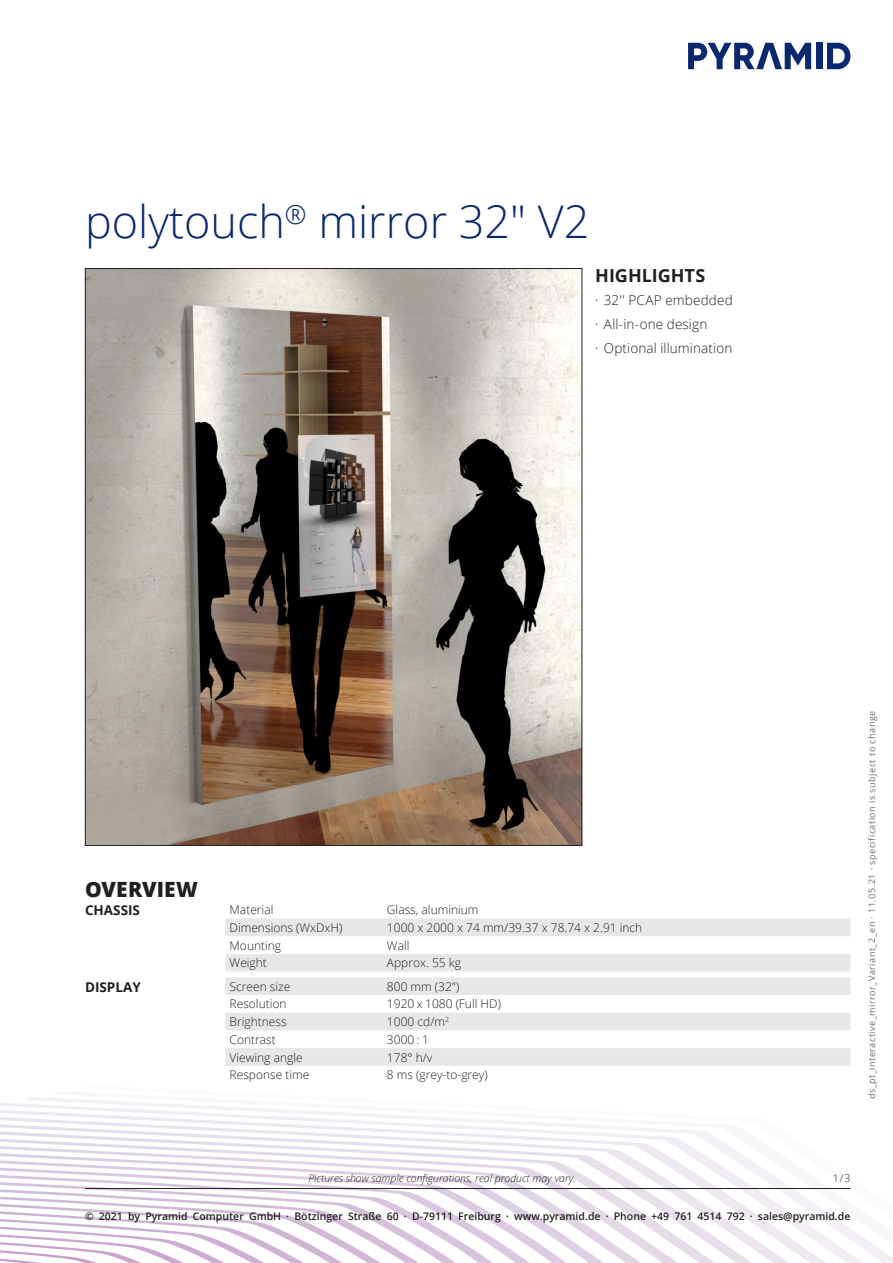
<style>
.page{position:relative;width:893px;height:1263px;background:#fff}
.page>*{position:absolute;margin:0;border:0;box-sizing:border-box;transform-origin:0 0}
.t1{font:300 45px "Open Sans";color:#09286d}
.Tabelle_PY{font:800 21px "Open Sans";letter-spacing:.01em;color:#231f20}
.HIGHLIGHTS{font:700 18px "Open Sans";color:#231f20}
.t2{font:300 13.5px "Open Sans";letter-spacing:.01em;color:#231f20}
.Spalte_links{font:700 13.5px "Open Sans";color:#231f20}
.Tabelle_PY-2{font:300 12px "Open Sans";color:#231f20}
.t3{font:600 10.5px "Open Sans";color:#231f20}
.t4{font:italic 300 10.5px "Open Sans";color:#231f20}
.t5{font:300 10.5px "Open Sans";color:#231f20}
.t6{font:9px "Open Sans";letter-spacing:.055em;color:#6c6d70}
</style>
<div class="page">
<svg style="left:0;top:1103px;width:25px;height:160px"></svg>
<svg style="left:25px;top:1097px;width:868px;height:166px"></svg>
<svg style="left:54px;top:1097px;width:839px;height:161px"></svg>
<svg style="left:82px;top:1097px;width:811px;height:156px"></svg>
<svg style="left:111px;top:1097px;width:782px;height:150px"></svg>
<hr style="left:85px;top:1188px;width:765px;height:1px;background:#231f20">
<svg style="left:688px;top:43px;width:123px;height:26px"></svg>
<div style="left:816px;top:43px;width:6px;height:26px;background:#09286d"></div>
<svg style="left:827px;top:43px;width:23px;height:26px"></svg>
<svg style="left:225px;top:918px;width:625px;height:148px;fill:#e6e7e9"></svg>
<img style="left:87px;top:270px;width:493px;height:574px">
<h1 class="t1" style="left:85px;top:191px;width:506px">polytouch<sup>®</sup> mirror 32" V2</h1>
<p class="HIGHLIGHTS" style="left:595px;top:262px;width:111px">HIGHLIGHTS</p>
<p class="t2" style="left:595px;top:291px;width:139px">· 32'' PCAP embedded</p>
<p class="t2" style="left:595px;top:315px;width:113px">· All-in-one design</p>
<p class="t2" style="left:595px;top:339px;width:139px">· Optional illumination</p>
<p class="Tabelle_PY" style="left:85px;top:873px;width:114px">OVERVIEW</p>
<p class="Spalte_links" style="left:85px;top:901px;width:57px">CHASSIS</p>
<p class="Tabelle_PY-2" style="left:230px;top:902px;width:45px">Material</p>
<p class="Tabelle_PY-2" style="left:387px;top:902px;width:93px">Glass, aluminium</p>
<p class="Tabelle_PY-2" style="left:230px;top:919px;width:114px">Dimensions (WxDxH)</p>
<p class="Tabelle_PY-2" style="left:387px;top:919px;width:257px">1000 x 2000 x 74 mm/39.37 x 78.74 x 2.91 inch</p>
<p class="Tabelle_PY-2" style="left:230px;top:937px;width:53px">Mounting</p>
<p class="Tabelle_PY-2" style="left:387px;top:937px;width:24px">Wall</p>
<p class="Tabelle_PY-2" style="left:230px;top:955px;width:39px">Weight</p>
<p class="Tabelle_PY-2" style="left:387px;top:955px;width:76px">Approx. 55 kg</p>
<p class="Spalte_links" style="left:85px;top:977px;width:57px">DISPLAY</p>
<p class="Tabelle_PY-2" style="left:230px;top:978px;width:62px">Screen size</p>
<p class="Tabelle_PY-2" style="left:387px;top:978px;width:74px">800 mm (32")</p>
<p class="Tabelle_PY-2" style="left:230px;top:996px;width:58px">Resolution</p>
<p class="Tabelle_PY-2" style="left:387px;top:996px;width:115px">1920 x 1080 (Full HD)</p>
<p class="Tabelle_PY-2" style="left:230px;top:1013px;width:59px">Brightness</p>
<p class="Tabelle_PY-2" style="left:387px;top:1013px;width:64px">1000 cd/m<sup>2</sup></p>
<p class="Tabelle_PY-2" style="left:230px;top:1031px;width:48px">Contrast</p>
<p class="Tabelle_PY-2" style="left:387px;top:1031px;width:43px">3000 : 1</p>
<p class="Tabelle_PY-2" style="left:230px;top:1049px;width:75px">Viewing angle</p>
<p class="Tabelle_PY-2" style="left:387px;top:1049px;width:47px">178° h/v</p>
<p class="Tabelle_PY-2" style="left:230px;top:1066px;width:81px">Response time</p>
<p class="Tabelle_PY-2" style="left:387px;top:1066px;width:102px">8 ms (grey-to-grey)</p>
<p class="t6" style="left:866px;top:1099px;width:390px;rotate:-90deg">ds_pt_interactive_mirror_Variant_2_en · 11.05.21 · specification is subject to change</p>
<p class="t4" style="left:308px;top:1171px;width:269px">Pictures show sample configurations, real product may vary.</p>
<p class="t5" style="left:833px;top:1170px;width:19px">1/3</p>
<p class="t3" style="left:85px;top:1209px;width:767px">© 2021 by Pyramid Computer GmbH · Bötzinger Straße 60 · D-79111 Freiburg · www.pyramid.de · Phone +49 761 4514 792 · sales@pyramid.de</p>
</div>
